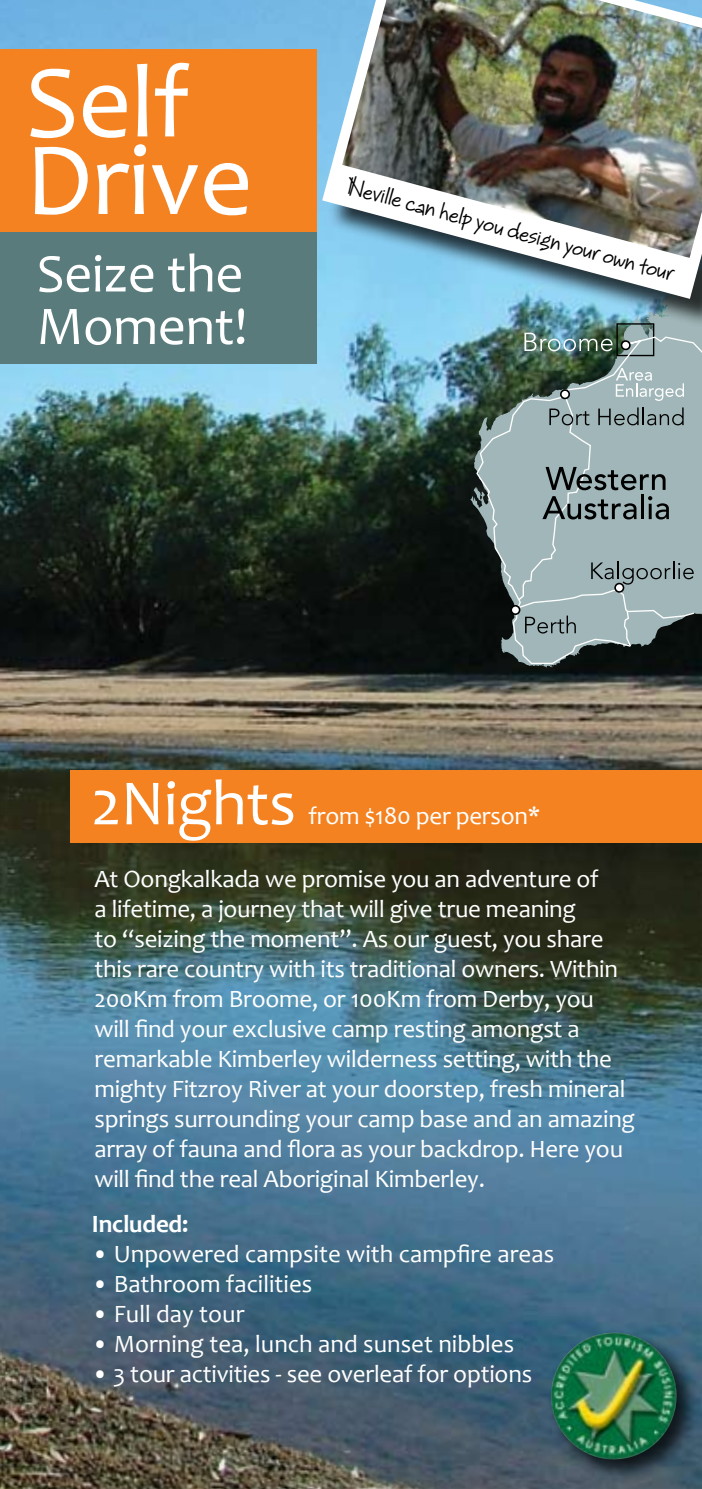
<style>
.page{position:relative;width:702px;height:1489px;background:#fff}
.page>*{position:absolute;margin:0;border:0;box-sizing:border-box;transform-origin:0 0}
.t1{font:105px/77.5px "Candara";letter-spacing:-.01em;color:#fff}
.t2{font:65px "Candara";letter-spacing:-.01em;color:#fff}
.t3{font:55px/52.5px "Candara";letter-spacing:-.01em;color:#fff}
.t4{font:25px/30px "Candara";letter-spacing:-.01em;color:#fff}
.t5{font:25px "Bruno JB";color:#000}
.t6{font:700 25px "Candara";letter-spacing:-.01em;color:#fff}
</style>
<div class="page">
<img style="left:0;top:0;width:702px;height:1488px">
<div style="left:71px;top:770px;width:631px;height:72px;background:#f58220"></div>
<div style="left:0;top:50px;width:316px;height:262px;background:#f58220"></div>
<div style="left:0;top:232px;width:316px;height:132px;background:#597b7b"></div>
<svg style="left:470px;top:340px;width:231px;height:327px;background:#17201e"></svg>
<svg style="left:701px;top:609px;width:1px;height:122px"></svg>
<svg style="left:475px;top:340px;width:227px;height:269px;background:#687c78"></svg>
<div style="left:621px;top:341px;width:9px;height:8px;background:#fff;border-radius:50%"></div>
<div style="left:620px;top:340px;width:10px;height:10px;border:2px solid #000;border-radius:50%"></div>
<svg style="left:524px;top:340px;width:88px;height:11px"></svg>
<div style="left:510px;top:605px;width:10px;height:10px;border:2px solid #000;border-radius:50%"></div>
<svg style="left:512px;top:368px;width:183px;height:296px;background:#8c9f9f"></svg>
<div style="left:326px;top:0;width:376px;height:340px;background:#000;opacity:.75"></div>
<svg style="left:319px;top:0;width:383px;height:302px"></svg>
<img style="left:342px;top:0;width:360px;height:258px">
<div style="left:547px;top:1328px;width:155px;height:160px;background:#000;opacity:.75"></div>
<img style="left:549px;top:1332px;width:129px;height:128px">
<h1 class="t1" style="left:25px;top:64px;width:229px">Self<br>Drive</h1>
<h3 class="t3" style="left:37px;top:247px;width:212px">Seize the<br>Moment!</h3>
<p class="t5" style="left:351px;top:170px;width:339px;rotate:15deg">Neville can help you design your own tour</p>
<h2 class="t2" style="left:91px;top:764px;width:206px">2Nights</h2>
<p class="t4" style="left:308px;top:801px;width:233px">from $180 per person*</p>
<p class="t4" style="left:94px;top:863px;width:542px">At Oongkalkada we promise you an adventure of<br>a lifetime, a journey that will give true meaning<br>to “seizing the moment”. As our guest, you share this rare country with its traditional owners. Within 200Km from Broome, or 100Km from Derby, you will find your exclusive camp resting amongst a remarkable Kimberley wilderness setting, with the mighty Fitzroy River at your doorstep, fresh mineral springs surrounding your camp base and an amazing array of fauna and flora as your backdrop. Here you will find the real Aboriginal Kimberley.</p>
<p class="t6" style="left:92px;top:1208px;width:98px">Included:</p>
<p class="t4" style="left:92px;top:1238px;width:464px">• Unpowered campsite with campfire areas</p>
<p class="t4" style="left:92px;top:1268px;width:222px">• Bathroom facilities</p>
<p class="t4" style="left:92px;top:1298px;width:154px">• Full day tour</p>
<p class="t4" style="left:92px;top:1328px;width:424px">• Morning tea, lunch and sunset nibbles</p>
<p class="t4" style="left:92px;top:1358px;width:442px">• 3 tour activities - see overleaf for options</p>
</div>
